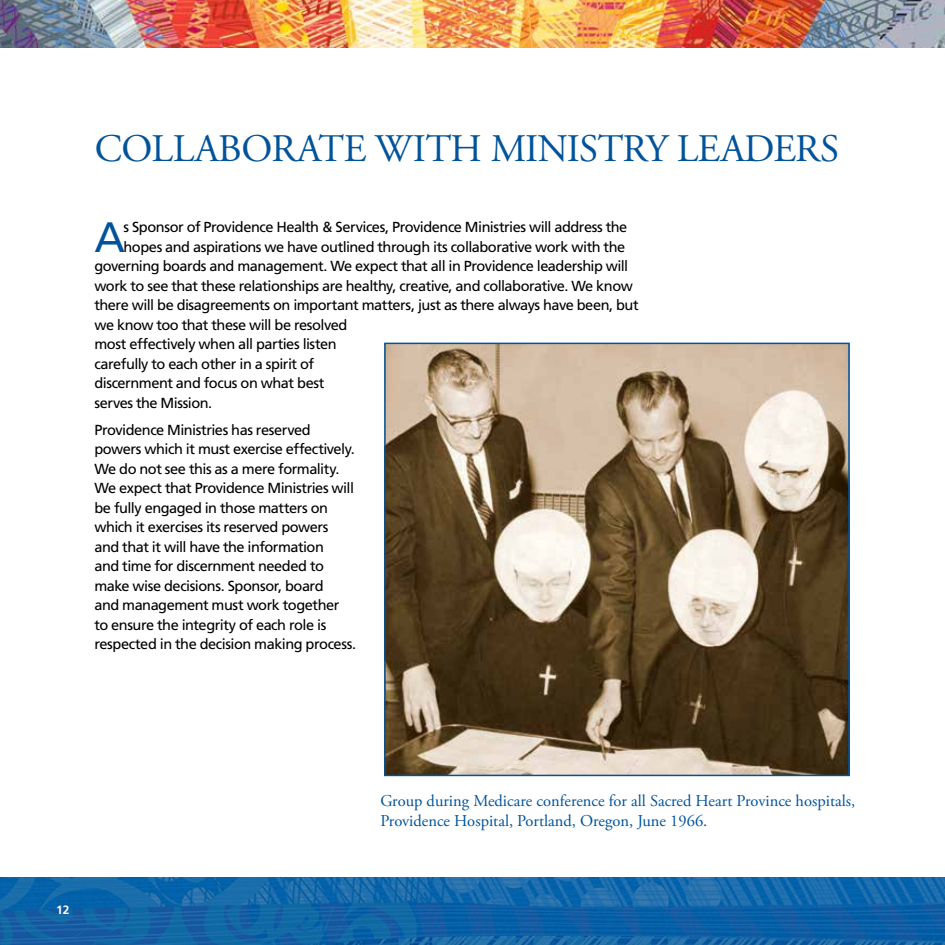
<style>
.page{position:relative;width:945px;height:945px;background:#fff}
.page>*{position:absolute;margin:0;border:0;box-sizing:border-box;transform-origin:0 0}
.t1{font:42.45px "Frutiger";color:#00539b}
.t2{font:39px "Adobe Garamond Pro";letter-spacing:-.025em;color:#00539b}
.t3{font:16.5px/19.8px "Adobe Garamond Pro";color:#00539b}
.t4{font:14.55px/19.5px "Frutiger";letter-spacing:-.035em;color:#000}
.t5{font:700 12px "Frutiger";color:#fff}
</style>
<div class="page">
<hr style="left:944px;top:0;width:1px;height:878px;background:#c1c9e3">
<img style="left:0;top:0;width:945px;height:47px">
<img style="left:0;top:878px;width:945px;height:67px">
<img style="left:387px;top:346px;width:460px;height:427px">
<div style="left:384px;top:343px;width:466px;height:433px;border:2px solid #00539b"></div>
<h2 class="t2" style="left:95px;top:126px;width:746px">COLLABORATE WITH MINISTRY LEADERS</h2>
<h1 class="t1" style="left:94px;top:212px;width:32px">A</h1>
<p class="t4" style="left:124px;top:217px;width:505px">s Sponsor of Providence Health &amp; Services, Providence Ministries will address the</p>
<p class="t4" style="left:124px;top:237px;width:503px">hopes and aspirations we have outlined through its collaborative work with the</p>
<p class="t4" style="left:94px;top:256px;width:535px">governing boards and management. We expect that all in Providence leadership will</p>
<p class="t4" style="left:94px;top:276px;width:540px">work to see that these relationships are healthy, creative, and collaborative. We know</p>
<p class="t4" style="left:94px;top:295px;width:546px">there will be disagreements on important matters, just as there always have been, but</p>
<p class="t4" style="left:94px;top:315px;width:255px">we know too that these will be resolved</p>
<p class="t4" style="left:94px;top:334px;width:244px">most effectively when all parties listen</p>
<p class="t4" style="left:94px;top:354px;width:221px">carefully to each other in a spirit of</p>
<p class="t4" style="left:94px;top:373px;width:232px">discernment and focus on what best</p>
<p class="t4" style="left:94px;top:393px;width:119px">serves the Mission.</p>
<p class="t4" style="left:94px;top:420px;width:263px">Providence Ministries has reserved powers which it must exercise effectively.<br>We do not see this as a mere formality.<br>We expect that Providence Ministries will be fully engaged in those matters on which it exercises its reserved powers and that it will have the information<br>and time for discernment needed to make wise decisions. Sponsor, board<br>and management must work together to ensure the integrity of each role is respected in the decision making process.</p>
<p class="t5" style="left:56px;top:902px;width:15px">12</p>
<p class="t3" style="left:380px;top:791px;width:476px">Group during Medicare conference for all Sacred Heart Province hospitals,<br>Providence Hospital, Portland, Oregon, June 1966.</p>
</div>
